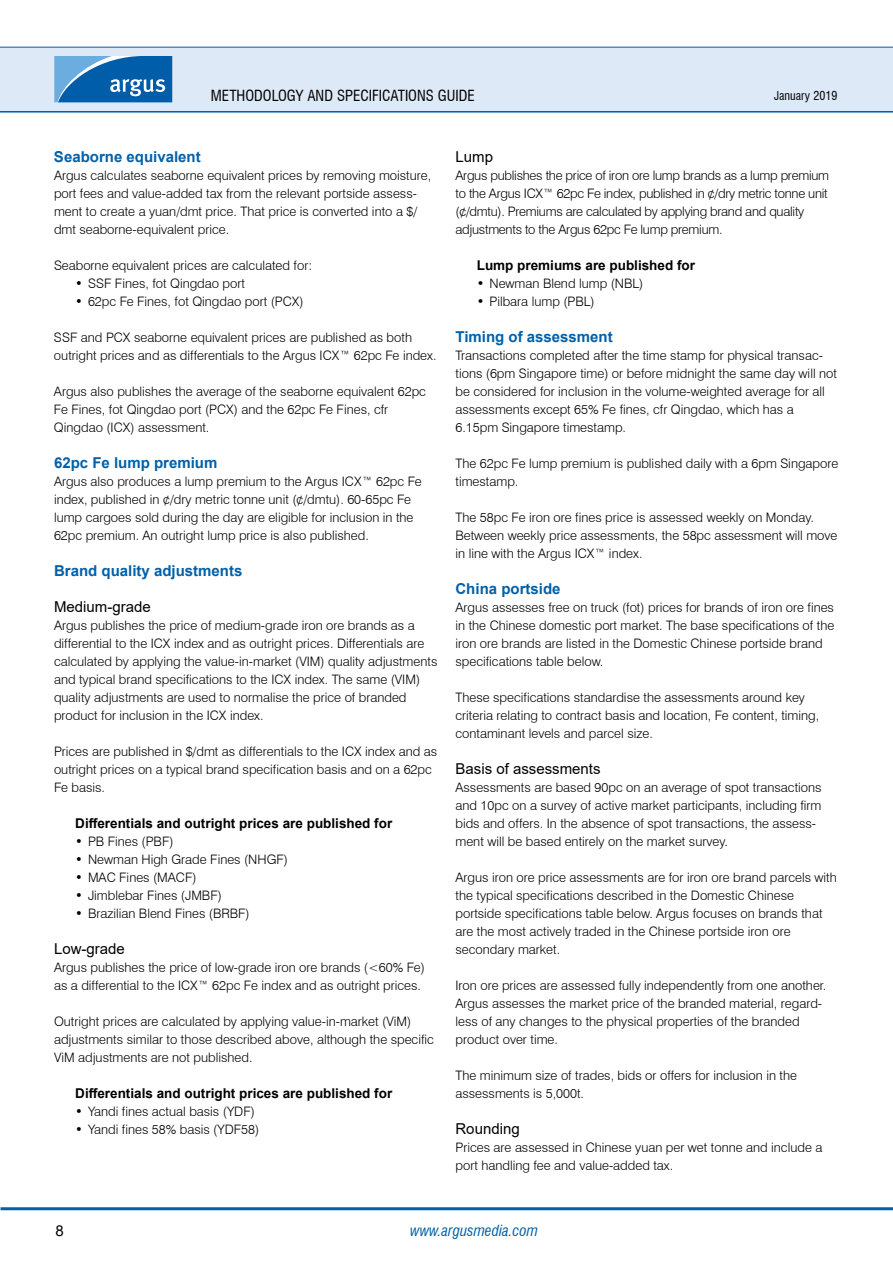
<style>
.page{position:relative;width:893px;height:1263px;background:#fff}
.page>*{position:absolute;margin:0;border:0;box-sizing:border-box;transform-origin:0 0}
.t1{font:700 15px "Arial";color:#0060a9}
.t2{font:15px "Arial";color:#000}
.t3{font:condensed 15px "Swiss 721 BT";color:#000}
.t4{font:italic condensed 15px "Swiss 721 BT";color:#0060a9}
.t5{font:700 13.5px "Arial";color:#000}
.t6{font:300 13.05px/18px "Swiss 721 BT";color:#000}
.t7{font:300 13.05px/18px "Swiss 721 BT";letter-spacing:-.02em;color:#000}
.t8{font:condensed 12px "Swiss 721 BT";color:#000}
</style>
<div class="page">
<hr style="left:0;top:110px;width:893px;height:3px;background:#0060a9">
<div style="left:0;top:47px;width:893px;height:64px;background:#dee9f7"></div>
<hr style="left:0;top:47px;width:893px;height:1px;background:#0060a9">
<svg style="left:54px;top:56px;width:118px;height:46px;background:#307dbd"></svg>
<hr style="left:1px;top:1207px;width:892px;height:3px;background:#0060a9">
<p class="t3" style="left:211px;top:86px;width:265px">METHODOLOGY AND SPECIFICATIONS GUIDE</p>
<p class="t8" style="left:774px;top:88px;width:65px">JANUARY 2019</p>
<p class="t1" style="left:54px;top:146px;width:148px">Seaborne equivalent</p>
<p class="t6" style="left:54px;top:166px;width:379px">Argus calculates seaborne equivalent prices by removing moisture, port fees and value-added tax from the relevant portside assess&shy;ment to create a yuan/dmt price. That price is converted into a $/ dmt seaborne-equivalent price.</p>
<p class="t6" style="left:54px;top:256px;width:260px">Seaborne equivalent prices are calculated for:</p>
<p class="t6" style="left:75px;top:274px;width:171px">• SSF Fines, fot Qingdao port</p>
<p class="t6" style="left:75px;top:292px;width:230px">• 62pc Fe Fines, fot Qingdao port (PCX)</p>
<p class="t6" style="left:54px;top:328px;width:384px">SSF and PCX seaborne equivalent prices are published as both outright prices and as differentials to the Argus ICX™ 62pc Fe index.</p>
<p class="t6" style="left:54px;top:382px;width:373px">Argus also publishes the average of the seaborne equivalent 62pc<br>Fe Fines, fot Qingdao port (PCX) and the 62pc Fe Fines, cfr<br>Qingdao (ICX) assessment.</p>
<p class="t1" style="left:54px;top:452px;width:165px">62pc Fe lump premium</p>
<p class="t6" style="left:54px;top:472px;width:369px">Argus also produces a lump premium to the Argus ICX™ 62pc Fe index, published in ¢/dry metric tonne unit (¢/dmtu). 60-65pc Fe lump cargoes sold during the day are eligible for inclusion in the 62pc premium. An outright lump price is also published.</p>
<p class="t1" style="left:54px;top:560px;width:190px">Brand quality adjustments</p>
<p class="t2" style="left:54px;top:596px;width:98px">Medium-grade</p>
<p class="t6" style="left:54px;top:616px;width:385px">Argus publishes the price of medium-grade iron ore brands as a differential to the ICX index and as outright prices. Differentials are calculated by applying the value-in-market (VIM) quality adjustments and typical brand specifications to the ICX index. The same (VIM) quality adjustments are used to normalise the price of branded product for inclusion in the ICX index.</p>
<p class="t6" style="left:54px;top:742px;width:385px">Prices are published in $/dmt as differentials to the ICX index and as outright prices on a typical brand specification basis and on a 62pc<br>Fe basis.</p>
<p class="t5" style="left:75px;top:814px;width:318px">Differentials and outright prices are published for</p>
<p class="t6" style="left:75px;top:832px;width:100px">• PB Fines (PBF)</p>
<p class="t6" style="left:75px;top:850px;width:214px">• Newman High Grade Fines (NHGF)</p>
<p class="t6" style="left:75px;top:868px;width:123px">• MAC Fines (MACF)</p>
<p class="t6" style="left:75px;top:886px;width:148px">• Jimblebar Fines (JMBF)</p>
<p class="t6" style="left:75px;top:904px;width:176px">• Brazilian Blend Fines (BRBF)</p>
<p class="t2" style="left:54px;top:938px;width:72px">Low-grade</p>
<p class="t6" style="left:54px;top:958px;width:372px">Argus publishes the price of low-grade iron ore brands (&lt;60% Fe) as a differential to the ICX™ 62pc Fe index and as outright prices.</p>
<p class="t6" style="left:54px;top:1012px;width:381px">Outright prices are calculated by applying value-in-market (ViM) adjustments similar to those described above, although the specific<br>ViM adjustments are not published.</p>
<p class="t5" style="left:75px;top:1084px;width:318px">Differentials and outright prices are published for</p>
<p class="t6" style="left:75px;top:1102px;width:181px">• Yandi fines actual basis (YDF)</p>
<p class="t6" style="left:75px;top:1120px;width:185px">• Yandi fines 58% basis (YDF58)</p>
<p class="t2" style="left:455px;top:146px;width:39px">Lump</p>
<p class="t7" style="left:455px;top:166px;width:375px">Argus publishes the price of iron ore lump brands as a lump premium to the Argus ICX™ 62pc Fe index, published in ¢/dry metric tonne unit (¢/dmtu). Premiums are calculated by applying brand and quality adjustments to the Argus 62pc Fe lump premium.</p>
<p class="t5" style="left:477px;top:256px;width:220px">Lump premiums are published for</p>
<p class="t6" style="left:477px;top:274px;width:168px">• Newman Blend lump (NBL)</p>
<p class="t6" style="left:477px;top:292px;width:119px">• Pilbara lump (PBL)</p>
<p class="t1" style="left:455px;top:326px;width:159px">Timing of assessment</p>
<p class="t6" style="left:455px;top:346px;width:383px">Transactions completed after the time stamp for physical transac&shy;tions (6pm Singapore time) or before midnight the same day will not be considered for inclusion in the volume-weighted average for all assessments except 65% Fe fines, cfr Qingdao, which has a 6.15pm Singapore timestamp.</p>
<p class="t6" style="left:455px;top:454px;width:384px">The 62pc Fe lump premium is published daily with a 6pm Singapore timestamp.</p>
<p class="t6" style="left:455px;top:508px;width:383px">The 58pc Fe iron ore fines price is assessed weekly on Monday.<br>Between weekly price assessments, the 58pc assessment will move in line with the Argus ICX™ index.</p>
<p class="t1" style="left:455px;top:578px;width:107px">China portside</p>
<p class="t6" style="left:455px;top:598px;width:380px">Argus assesses free on truck (fot) prices for brands of iron ore fines in the Chinese domestic port market. The base specifications of the iron ore brands are listed in the Domestic Chinese portside brand specifications table below.</p>
<p class="t6" style="left:455px;top:688px;width:365px">These specifications standardise the assessments around key criteria relating to contract basis and location, Fe content, timing, contaminant levels and parcel size.</p>
<p class="t2" style="left:455px;top:758px;width:147px">Basis of assessments</p>
<p class="t6" style="left:455px;top:778px;width:368px">Assessments are based 90pc on an average of spot transactions and 10pc on a survey of active market participants, including firm bids and offers. In the absence of spot transactions, the assess&shy;ment will be based entirely on the market survey.</p>
<p class="t6" style="left:455px;top:868px;width:383px">Argus iron ore price assessments are for iron ore brand parcels with the typical specifications described in the Domestic Chinese portside specifications table below. Argus focuses on brands that are the most actively traded in the Chinese portside iron ore secondary market.</p>
<p class="t6" style="left:455px;top:976px;width:372px">Iron ore prices are assessed fully independently from one another.<br>Argus assesses the market price of the branded material, regard&shy;less of any changes to the physical properties of the branded product over time.</p>
<p class="t6" style="left:455px;top:1066px;width:343px">The minimum size of trades, bids or offers for inclusion in the assessments is 5,000t.</p>
<p class="t2" style="left:455px;top:1118px;width:66px">Rounding</p>
<p class="t6" style="left:455px;top:1138px;width:368px">Prices are assessed in Chinese yuan per wet tonne and include a port handling fee and value-added tax.</p>
<p class="t2" style="left:55px;top:1220px;width:10px">8</p>
<p class="t4" style="left:410px;top:1221px;width:129px">www.argusmedia.com</p>
</div>
